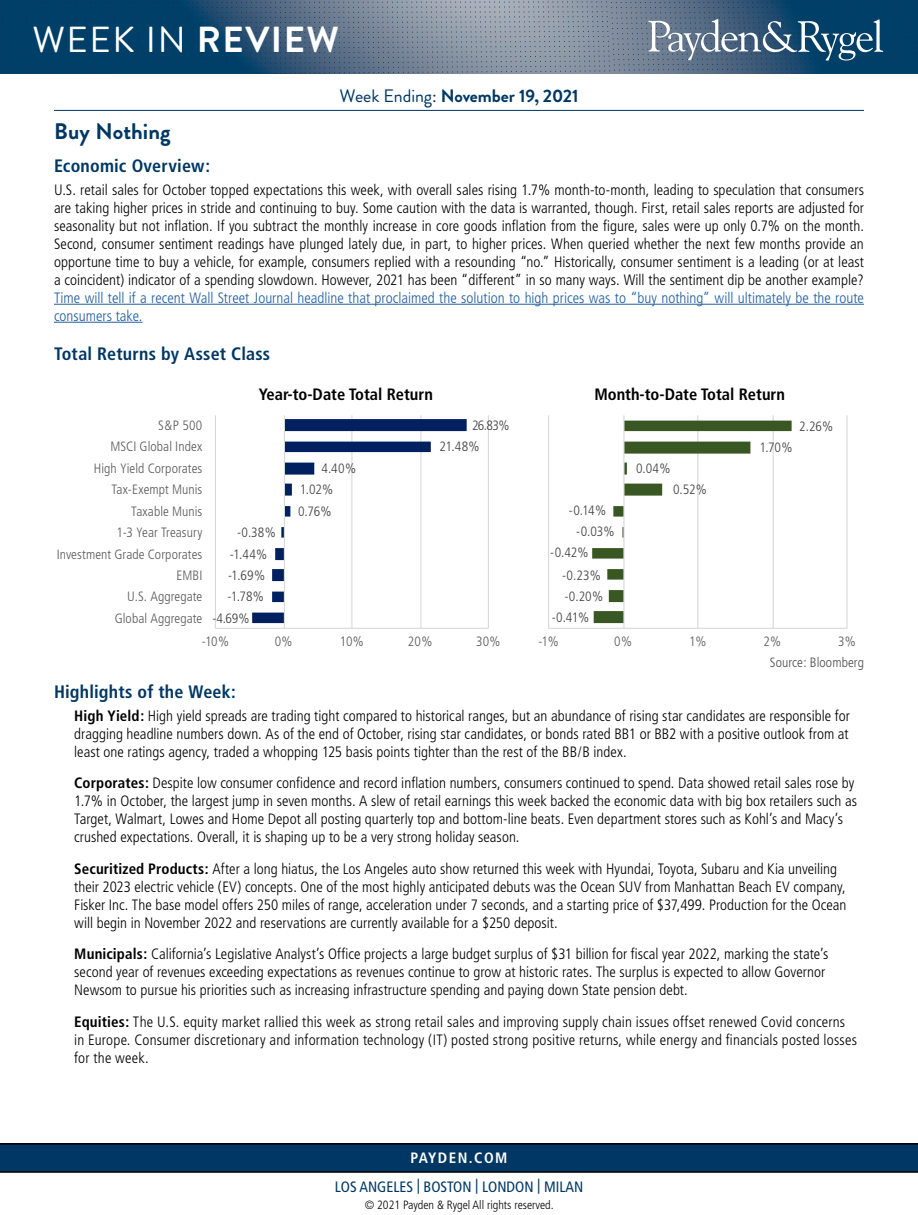
<style>
.page{position:relative;width:918px;height:1215px;background:#fff}
.page>*{position:absolute;margin:0;border:0;box-sizing:border-box;transform-origin:0 0}
.t1{font:36.15px "Brandon Grotesque";letter-spacing:.045em;color:#fff}
.t2{font:700 22.5px "Brandon Grotesque";letter-spacing:.005em;color:#003764}
.t3{font:700 condensed 18px "Frutiger";letter-spacing:.01em;color:#003764}
.t4{font:700 18px "Brandon Grotesque";letter-spacing:-.005em;color:#003764}
.t5{font:700 condensed 16.5px "Frutiger";color:#000}
.t6{font:300 condensed 15px/18px "Frutiger";color:#000}
.t7{font:300 condensed 15px/18px "Frutiger";color:#215e9e}
.t8{font:condensed 15px "Frutiger";color:#003764}
.t9{font:700 condensed 15px "Frutiger";letter-spacing:.1em;color:#fff}
.t10{font:300 condensed 13.5px "Frutiger";letter-spacing:.005em;color:#595959}
.t11{font:300 condensed 13.5px "Frutiger";letter-spacing:-.01em;color:#404040}
.t12{font:300 condensed 13.5px "Frutiger";letter-spacing:.005em;color:#4d4d4f}
.t13{font:300 condensed 12px "Frutiger";color:#000}
.s1{font-weight:700}
.s2{font-weight:400}
</style>
<div class="page">
<svg style="left:0;top:0;width:918px;height:74px;background:#456884"></svg>
<hr style="left:54px;top:110px;width:810px;height:1px;background:#003764">
<hr style="left:54px;top:304px;width:810px;height:1px;background:#215e9e">
<hr style="left:54px;top:322px;width:89px;height:1px;background:#215e9e">
<hr style="left:215px;top:415px;width:1px;height:213px;background:#d9d9d9">
<hr style="left:351px;top:415px;width:1px;height:213px;background:#d9d9d9">
<hr style="left:420px;top:415px;width:1px;height:213px;background:#d9d9d9">
<hr style="left:488px;top:415px;width:1px;height:213px;background:#d9d9d9">
<svg style="left:252px;top:419px;width:215px;height:204px"></svg>
<hr style="left:215px;top:628px;width:273px;height:1px;background:#d9d9d9">
<hr style="left:284px;top:415px;width:1px;height:213px;background:#d9d9d9">
<hr style="left:548px;top:415px;width:1px;height:213px;background:#d9d9d9">
<hr style="left:697px;top:415px;width:1px;height:213px;background:#d9d9d9">
<hr style="left:773px;top:415px;width:1px;height:213px;background:#d9d9d9">
<hr style="left:846px;top:415px;width:2px;height:213px;background:#d9d9d9">
<svg style="left:592px;top:421px;width:200px;height:202px"></svg>
<hr style="left:549px;top:628px;width:298px;height:1px;background:#d9d9d9">
<hr style="left:623px;top:415px;width:2px;height:213px;background:#d9d9d9">
<svg style="left:0;top:1143px;width:918px;height:30px;background:#01325b"></svg>
<h1 class="t1" style="left:32px;top:15px;width:308px">WEEK IN <span class="s1">REVIEW</span></h1>
<p class="t4" style="left:339px;top:84px;width:241px"><span class="s2">Week Ending:</span> November 19, 2021</p>
<h2 class="t2" style="left:54px;top:116px;width:118px">Buy Nothing</h2>
<p class="t3" style="left:54px;top:155px;width:158px">Economic Overview:</p>
<p class="t6" style="left:54px;top:181px;width:812px;text-align:justify">U.S. retail sales for October topped expectations this week, with overall sales rising 1.7% month-to-month, leading to speculation that consumers are taking higher prices in stride and continuing to buy. Some caution with the data is warranted, though. First, retail sales reports are adjusted for seasonality but not inflation. If you subtract the monthly increase in core goods inflation from the figure, sales were up only 0.7% on the month.<br>Second, consumer sentiment readings have plunged lately due, in part, to higher prices. When queried whether the next few months provide an opportune time to buy a vehicle, for example, consumers replied with a resounding “no.” Historically, consumer sentiment is a leading (or at least a coincident) indicator of a spending slowdown. However, 2021 has been “different” in so many ways. Will the sentiment dip be another example?</p>
<p class="t7" style="left:54px;top:289px;width:812px">Time will tell if a recent Wall Street Journal headline that proclaimed the solution to high prices was to “buy nothing” will ultimately be the route consumers take.</p>
<p class="t3" style="left:54px;top:343px;width:218px">Total Returns by Asset Class</p>
<p class="t5" style="left:259px;top:385px;width:175px">Year-to-Date Total Return</p>
<p class="t5" style="left:594px;top:385px;width:192px">Month-to-Date Total Return</p>
<p class="t10" style="left:158px;top:418px;width:46px">S&amp;P 500</p>
<p class="t11" style="left:472px;top:418px;width:39px">26.83%</p>
<p class="t11" style="left:799px;top:419px;width:36px">2.26%</p>
<p class="t10" style="left:110px;top:439px;width:93px">MSCI Global Index</p>
<p class="t11" style="left:439px;top:439px;width:42px">21.48%</p>
<p class="t11" style="left:759px;top:440px;width:35px">1.70%</p>
<p class="t10" style="left:94px;top:460px;width:110px">High Yield Corporates</p>
<p class="t11" style="left:321px;top:460px;width:36px">4.40%</p>
<p class="t11" style="left:636px;top:461px;width:36px">0.04%</p>
<p class="t10" style="left:111px;top:482px;width:92px">Tax-Exempt Munis</p>
<p class="t11" style="left:300px;top:482px;width:35px">1.02%</p>
<p class="t11" style="left:673px;top:482px;width:35px">0.52%</p>
<p class="t10" style="left:131px;top:503px;width:73px">Taxable Munis</p>
<p class="t11" style="left:298px;top:503px;width:35px">0.76%</p>
<p class="t11" style="left:569px;top:503px;width:39px">-0.14%</p>
<p class="t10" style="left:117px;top:525px;width:87px">1-3 Year Treasury</p>
<p class="t11" style="left:237px;top:525px;width:40px">-0.38%</p>
<p class="t11" style="left:576px;top:524px;width:40px">-0.03%</p>
<p class="t10" style="left:57px;top:546px;width:147px">Investment Grade Corporates</p>
<p class="t11" style="left:230px;top:546px;width:39px">-1.44%</p>
<p class="t11" style="left:550px;top:545px;width:40px">-0.42%</p>
<p class="t10" style="left:176px;top:568px;width:27px">EMBI</p>
<p class="t11" style="left:228px;top:568px;width:39px">-1.69%</p>
<p class="t11" style="left:562px;top:567px;width:40px">-0.23%</p>
<p class="t10" style="left:127px;top:589px;width:77px">U.S. Aggregate</p>
<p class="t11" style="left:227px;top:589px;width:38px">-1.78%</p>
<p class="t11" style="left:564px;top:588px;width:40px">-0.20%</p>
<p class="t10" style="left:115px;top:611px;width:89px">Global Aggregate</p>
<p class="t11" style="left:212px;top:611px;width:39px">-4.69%</p>
<p class="t11" style="left:552px;top:610px;width:39px">-0.41%</p>
<p class="t10" style="left:202px;top:633px;width:29px">-10%</p>
<p class="t10" style="left:275px;top:633px;width:19px">0%</p>
<p class="t10" style="left:340px;top:633px;width:25px">10%</p>
<p class="t10" style="left:408px;top:633px;width:26px">20%</p>
<p class="t10" style="left:476px;top:633px;width:26px">30%</p>
<p class="t10" style="left:538px;top:633px;width:22px">-1%</p>
<p class="t10" style="left:614px;top:633px;width:19px">0%</p>
<p class="t10" style="left:689px;top:633px;width:19px">1%</p>
<p class="t10" style="left:764px;top:633px;width:19px">2%</p>
<p class="t10" style="left:838px;top:633px;width:19px">3%</p>
<p class="t12" style="left:770px;top:654px;width:96px">Source: Bloomberg</p>
<p class="t3" style="left:54px;top:681px;width:183px">Highlights of the Week:</p>
<p class="t6" style="left:74px;top:707px;width:777px;text-align:justify"><span class="s1">High Yield:</span> High yield spreads are trading tight compared to historical ranges, but an abundance of rising star candidates are responsible for dragging headline numbers down. As of the end of October, rising star candidates, or bonds rated BB1 or BB2 with a positive outlook from at least one ratings agency, traded a whopping 125 basis points tighter than the rest of the BB/B index.</p>
<p class="t6" style="left:74px;top:774px;width:784px"><span class="s1">Corporates:</span> Despite low consumer confidence and record inflation numbers, consumers continued to spend. Data showed retail sales rose by 1.7% in October, the largest jump in seven months. A slew of retail earnings this week backed the economic data with big box retailers such as Target, Walmart, Lowes and Home Depot all posting quarterly top and bottom-line beats. Even department stores such as Kohl’s and Macy’s crushed expectations. Overall, it is shaping up to be a very strong holiday season.</p>
<p class="t6" style="left:74px;top:860px;width:774px"><span class="s1">Securitized Products:</span> After a long hiatus, the Los Angeles auto show returned this week with Hyundai, Toyota, Subaru and Kia unveiling their 2023 electric vehicle (EV) concepts. One of the most highly anticipated debuts was the Ocean SUV from Manhattan Beach EV company, Fisker Inc. The base model offers 250 miles of range, acceleration under 7 seconds, and a starting price of $37,499. Production for the Ocean will begin in November 2022 and reservations are currently available for a $250 deposit.</p>
<p class="t6" style="left:74px;top:945px;width:756px"><span class="s1">Municipals:</span> California’s Legislative Analyst’s Office projects a large budget surplus of $31 billion for fiscal year 2022, marking the state’s second year of revenues exceeding expectations as revenues continue to grow at historic rates. The surplus is expected to allow Governor<br>Newsom to pursue his priorities such as increasing infrastructure spending and paying down State pension debt.</p>
<p class="t6" style="left:74px;top:1013px;width:784px"><span class="s1">Equities:</span> The U.S. equity market rallied this week as strong retail sales and improving supply chain issues offset renewed Covid concerns in Europe. Consumer discretionary and information technology (IT) posted strong positive returns, while energy and financials posted losses for the week.</p>
<p class="t9" style="left:411px;top:1149px;width:98px">PAYDEN.COM</p>
<p class="t8" style="left:335px;top:1178px;width:250px">LOS ANGELES | BOSTON | LONDON | MILAN</p>
<p class="t13" style="left:365px;top:1198px;width:191px">© 2021 Payden &amp; Rygel All rights reserved.</p>
</div>
